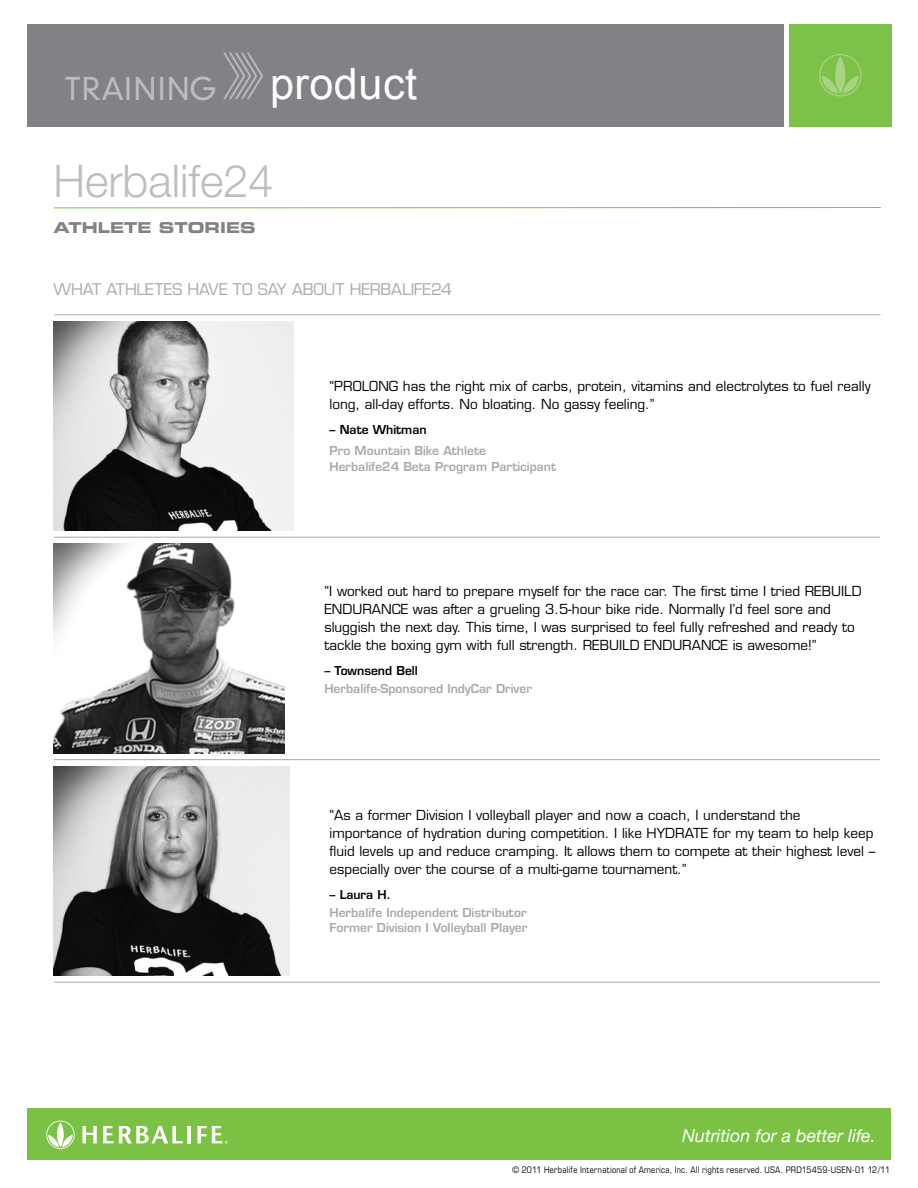
<style>
.page{position:relative;width:918px;height:1188px;background:#fff}
.page>*{position:absolute;margin:0;border:0;box-sizing:border-box;transform-origin:0 0}
.t1{font:300 45px "Helvetica Neue LTW1 G";color:#bcbdc0}
.t2{font:300 30.45px "DIN Neuzeit Grotesk Std";letter-spacing:.04em;color:#bcbdc0}
.t3{font:italic 17.85px "Helvetica Neue";color:#fff}
.t4{font:15.75px "Eurostile LT Std";letter-spacing:-.005em;color:#a7a9ac}
.t5{font:15px "Eurostile LT Std Bold Ex 2";color:#808285}
.t6{font:13.5px/18px "Eurostile LT Std";color:#000}
.t7{font:600 12px/15.8px "Eurostile LT Std";color:#a7a9ac}
.t8{font:600 12px "Eurostile LT Std";color:#000}
.t9{font:condensed 9px "Eurostile LT Std";letter-spacing:.025em;color:#000}
.s1{font-family:"Arial";font-weight:400;font-size:43.2px;color:#fff}
</style>
<div class="page">
<div style="left:28px;top:24px;width:756px;height:103px;background:#808285"></div>
<svg style="left:223px;top:53px;width:40px;height:46px"></svg>
<div style="left:789px;top:24px;width:103px;height:103px;background:#7cc248"></div>
<svg style="left:819px;top:54px;width:43px;height:43px"></svg>
<div style="left:27px;top:1109px;width:864px;height:51px;background:#7bc143"></div>
<svg style="left:82px;top:1126px;width:15px;height:17px"></svg>
<svg style="left:103px;top:1126px;width:80px;height:17px"></svg>
<hr style="left:188px;top:1126px;width:3px;height:17px;background:#fff">
<svg style="left:46px;top:1121px;width:29px;height:28px"></svg>
<svg style="left:197px;top:1126px;width:31px;height:18px"></svg>
<img style="left:54px;top:321px;width:240px;height:210px">
<img style="left:54px;top:544px;width:231px;height:209px">
<img style="left:54px;top:766px;width:235px;height:210px">
<hr style="left:54px;top:537px;width:826px;height:1px;background:#a7a9ac">
<hr style="left:54px;top:759px;width:826px;height:1px;background:#a7a9ac">
<hr style="left:54px;top:982px;width:826px;height:1px;background:#a7a9ac">
<hr style="left:55px;top:314px;width:826px;height:1px;background:#a7a9ac">
<hr style="left:54px;top:207px;width:827px;height:1px;background:#7bc143">
<h2 class="t2" style="left:65px;top:71px;width:354px">TRAINING <span class="s1">product</span></h2>
<h1 class="t1" style="left:53px;top:153px;width:222px">Herbalife24</h1>
<p class="t5" style="left:53px;top:217px;width:204px">ATHLETE STORIES</p>
<p class="t4" style="left:53px;top:280px;width:400px">WHAT ATHLETES HAVE TO SAY ABOUT HERBALIFE24</p>
<p class="t6" style="left:329px;top:377px;width:543px">“PROLONG has the right mix of carbs, protein, vitamins and electrolytes to fuel really long, all-day efforts. No bloating. No gassy feeling.”</p>
<p class="t8" style="left:329px;top:422px;width:99px">– Nate Whitman</p>
<p class="t7" style="left:329px;top:443px;width:228px">Pro Mountain Bike Athlete<br>Herbalife24 Beta Program Participant</p>
<p class="t6" style="left:324px;top:582px;width:539px">“I worked out hard to prepare myself for the race car. The first time I tried REBUILD ENDURANCE was after a grueling 3.5-hour bike ride. Normally I’d feel sore and sluggish the next day. This time, I was surprised to feel fully refreshed and ready to tackle the boxing gym with full strength. REBUILD ENDURANCE is awesome!”</p>
<p class="t8" style="left:324px;top:663px;width:95px">– Townsend Bell</p>
<p class="t7" style="left:324px;top:680px;width:209px">Herbalife-Sponsored IndyCar Driver</p>
<p class="t6" style="left:329px;top:806px;width:547px">“As a former Division I volleyball player and now a coach, I understand the importance of hydration during competition. I like HYDRATE for my team to help keep fluid levels up and reduce cramping. It allows them to compete at their highest level – especially over the course of a multi-game tournament.”</p>
<p class="t8" style="left:329px;top:887px;width:63px">– Laura H.</p>
<p class="t7" style="left:329px;top:905px;width:199px;line-height:15px">Herbalife Independent Distributor<br>Former Division I Volleyball Player</p>
<h3 class="t3" style="left:682px;top:1125px;width:195px">Nutrition for a better life.</h3>
<p class="t9" style="left:512px;top:1164px;width:380px">© 2011 Herbalife International of America, Inc. All rights reserved. USA. PRD15459-USEN-01 12/11</p>
</div>
